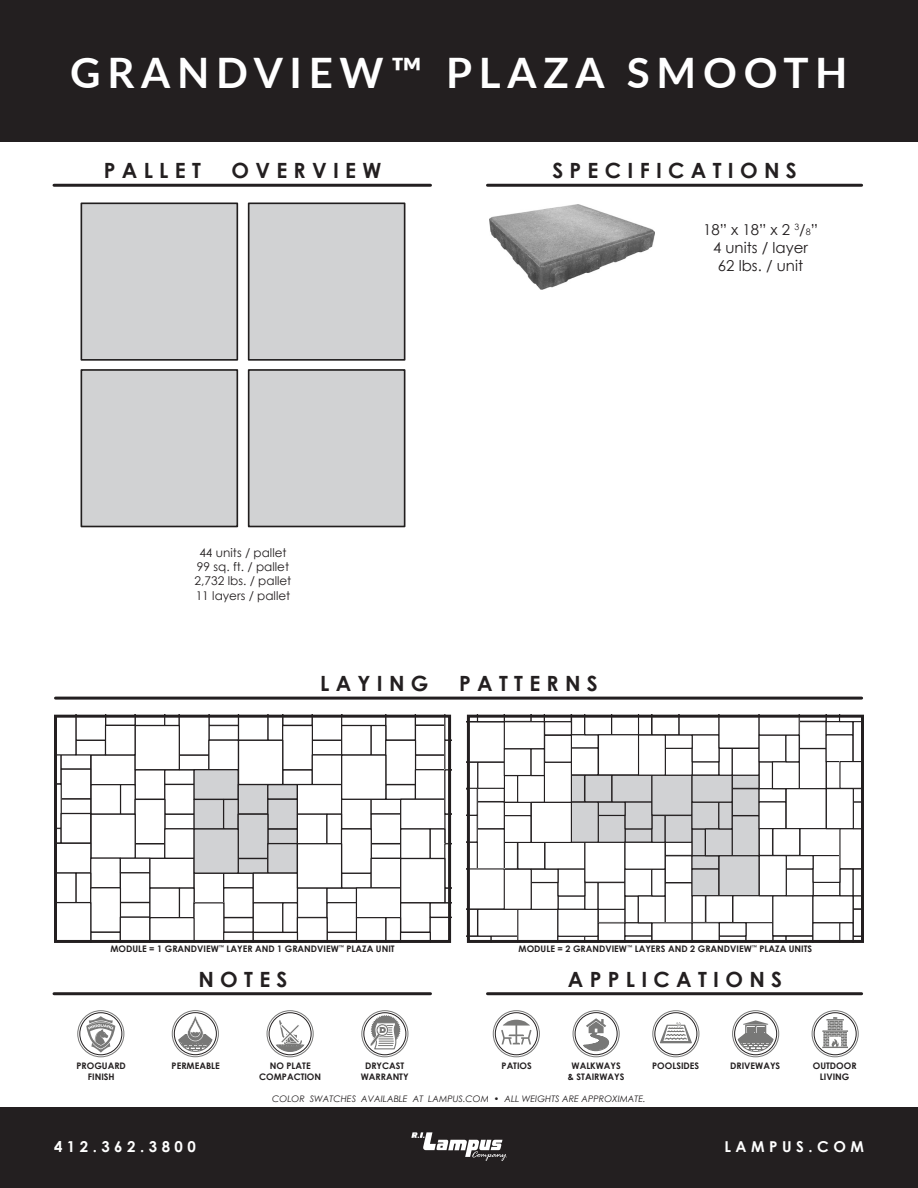
<style>
.page{position:relative;width:918px;height:1188px;background:#fff}
.page>*{position:absolute;margin:0;border:0;box-sizing:border-box;transform-origin:0 0}
.t1{font:700 42px "Lato";letter-spacing:.16em;color:#fff}
.t2{font:700 21px "Century Gothic";letter-spacing:.3em;color:#231f20}
.t3{font:15px "Century Gothic";color:#231f20}
.t4{font:700 15px "Century Gothic";letter-spacing:.3em;color:#fff}
.t5{font:12px "Century Gothic";color:#231f20}
.t6{font:700 9px "Century Gothic";color:#231f20}
.t7{font:italic 9px "Century Gothic";color:#231f20}
.s1{font-size:9px}
</style>
<div class="page">
<div style="left:0;top:1107px;width:918px;height:81px;background:#231f20"></div>
<div style="left:0;top:0;width:918px;height:142px;background:#231f20"></div>
<img style="left:489px;top:204px;width:165px;height:86px">
<svg style="left:58px;top:719px;width:389px;height:220px"></svg>
<div style="left:54px;top:715px;width:397px;height:228px;border:3px solid #231f20"></div>
<svg style="left:471px;top:719px;width:389px;height:220px"></svg>
<div style="left:826px;top:788px;width:28px;height:41px;background:#fff;border:1px solid #231f20"></div>
<div style="left:467px;top:715px;width:397px;height:228px;border:3px solid #231f20"></div>
<hr style="left:54px;top:184px;width:376px;height:3px;background:#231f20">
<hr style="left:54px;top:992px;width:376px;height:3px;background:#231f20">
<hr style="left:488px;top:184px;width:374px;height:3px;background:#231f20">
<hr style="left:488px;top:992px;width:374px;height:3px;background:#231f20">
<hr style="left:56px;top:697px;width:806px;height:3px;background:#231f20">
<div style="left:81px;top:370px;width:156px;height:157px;background:#d1d2d3"></div>
<div style="left:81px;top:369px;width:157px;height:158px;border:2px solid #211e1e"></div>
<div style="left:249px;top:370px;width:156px;height:157px;background:#d1d2d3"></div>
<div style="left:248px;top:369px;width:157px;height:158px;border:2px solid #211e1e"></div>
<div style="left:81px;top:203px;width:156px;height:157px;background:#d1d2d3"></div>
<div style="left:81px;top:203px;width:157px;height:158px;border:2px solid #211e1e"></div>
<div style="left:249px;top:203px;width:156px;height:157px;background:#d1d2d3"></div>
<div style="left:248px;top:203px;width:157px;height:158px;border:2px solid #211e1e"></div>
<svg style="left:411px;top:1132px;width:96px;height:29px"></svg>
<div style="left:361px;top:1010px;width:47px;height:47px;border:1px solid #787877;border-radius:50%"></div>
<div style="left:363px;top:1012px;width:43px;height:43px;border:1px solid #231f20;border-radius:50%"></div>
<svg style="left:369px;top:1016px;width:31px;height:34px"></svg>
<div style="left:267px;top:1010px;width:47px;height:47px;border:1px solid #787877;border-radius:50%"></div>
<div style="left:269px;top:1012px;width:43px;height:43px;border:1px solid #231f20;border-radius:50%"></div>
<svg style="left:276px;top:1020px;width:29px;height:32px"></svg>
<div style="left:77px;top:1010px;width:47px;height:47px;border:1px solid #787877;border-radius:50%"></div>
<div style="left:79px;top:1012px;width:43px;height:43px;border:1px solid #231f20;border-radius:50%"></div>
<svg style="left:86px;top:1016px;width:29px;height:37px"></svg>
<div style="left:172px;top:1010px;width:47px;height:47px;border:1px solid #787877;border-radius:50%"></div>
<div style="left:174px;top:1012px;width:43px;height:43px;border:1px solid #231f20;border-radius:50%"></div>
<svg style="left:178px;top:1016px;width:35px;height:36px"></svg>
<div style="left:652px;top:1010px;width:47px;height:47px;border:1px solid #787877;border-radius:50%"></div>
<div style="left:654px;top:1012px;width:43px;height:43px;border:1px solid #231f20;border-radius:50%"></div>
<svg style="left:660px;top:1022px;width:32px;height:21px"></svg>
<div style="left:732px;top:1010px;width:47px;height:47px;border:1px solid #787877;border-radius:50%"></div>
<div style="left:734px;top:1012px;width:43px;height:43px;border:1px solid #231f20;border-radius:50%"></div>
<svg style="left:738px;top:1020px;width:36px;height:32px"></svg>
<div style="left:812px;top:1010px;width:47px;height:47px;border:1px solid #787877;border-radius:50%"></div>
<div style="left:814px;top:1012px;width:43px;height:43px;border:1px solid #231f20;border-radius:50%"></div>
<svg style="left:822px;top:1017px;width:26px;height:31px"></svg>
<div style="left:573px;top:1010px;width:47px;height:47px;border:1px solid #787877;border-radius:50%"></div>
<div style="left:575px;top:1012px;width:43px;height:43px;border:1px solid #231f20;border-radius:50%"></div>
<svg style="left:583px;top:1018px;width:26px;height:34px"></svg>
<div style="left:493px;top:1010px;width:47px;height:47px;border:1px solid #787877;border-radius:50%"></div>
<div style="left:495px;top:1012px;width:43px;height:43px;border:1px solid #231f20;border-radius:50%"></div>
<svg style="left:501px;top:1020px;width:31px;height:24px"></svg>
<p class="t1" style="left:70px;top:42px;width:779px">GRANDVIEW™ PLAZA SMOOTH</p>
<p class="t2" style="left:104px;top:157px;width:99px">PALLET</p>
<p class="t2" style="left:232px;top:157px;width:151px">OVERVIEW</p>
<p class="t2" style="left:552px;top:157px;width:246px">SPECIFICATIONS</p>
<p class="t3" style="left:703px;top:220px;width:116px">18” x 18” x 2 <sup>3</sup>/<span class="s1">8</span>”</p>
<p class="t3" style="left:713px;top:238px;width:97px">4 units / layer</p>
<p class="t3" style="left:718px;top:256px;width:87px">62 lbs. / unit</p>
<p class="t5" style="left:199px;top:545px;width:89px">44 units / pallet</p>
<p class="t5" style="left:197px;top:559px;width:94px">99 sq. ft. / pallet</p>
<p class="t5" style="left:195px;top:574px;width:98px">2,732 lbs. / pallet</p>
<p class="t5" style="left:196px;top:588px;width:96px">11 layers / pallet</p>
<p class="t2" style="left:320px;top:670px;width:110px">LAYING</p>
<p class="t2" style="left:459px;top:670px;width:140px">PATTERNS</p>
<p class="t6" style="left:110px;top:943px;width:286px">MODULE = 1 GRANDVIEW<sup>™</sup> LAYER AND 1 GRANDVIEW<sup>™</sup> PLAZA UNIT</p>
<p class="t6" style="left:519px;top:943px;width:295px">MODULE = 2 GRANDVIEW<sup>™</sup> LAYERS AND 2 GRANDVIEW<sup>™</sup> PLAZA UNITS</p>
<p class="t6" style="left:77px;top:1060px;width:51px">PROGUARD</p>
<p class="t6" style="left:88px;top:1071px;width:28px">FINISH</p>
<p class="t2" style="left:198px;top:966px;width:91px">NOTES</p>
<p class="t2" style="left:568px;top:966px;width:216px">APPLICATIONS</p>
<p class="t6" style="left:172px;top:1060px;width:50px">PERMEABLE</p>
<p class="t6" style="left:502px;top:1060px;width:32px">PATIOS</p>
<p class="t6" style="left:572px;top:1060px;width:51px">WALKWAYS</p>
<p class="t6" style="left:652px;top:1060px;width:48px">POOLSIDES</p>
<p class="t6" style="left:568px;top:1071px;width:58px">&amp; STAIRWAYS</p>
<p class="t6" style="left:270px;top:1060px;width:42px">NO PLATE</p>
<p class="t6" style="left:259px;top:1071px;width:63px">COMPACTION</p>
<p class="t7" style="left:272px;top:1093px;width:375px">COLOR SWATCHES AVAILABLE AT LAMPUS.COM • ALL WEIGHTS ARE APPROXIMATE.</p>
<p class="t6" style="left:365px;top:1060px;width:41px">DRYCAST</p>
<p class="t6" style="left:361px;top:1071px;width:49px">WARRANTY</p>
<p class="t6" style="left:730px;top:1060px;width:52px">DRIVEWAYS</p>
<p class="t6" style="left:813px;top:1060px;width:45px">OUTDOOR</p>
<p class="t6" style="left:820px;top:1071px;width:31px">LIVING</p>
<p class="t4" style="left:54px;top:1137px;width:143px">412.362.3800</p>
<p class="t4" style="left:725px;top:1137px;width:141px">LAMPUS.COM</p>
</div>
